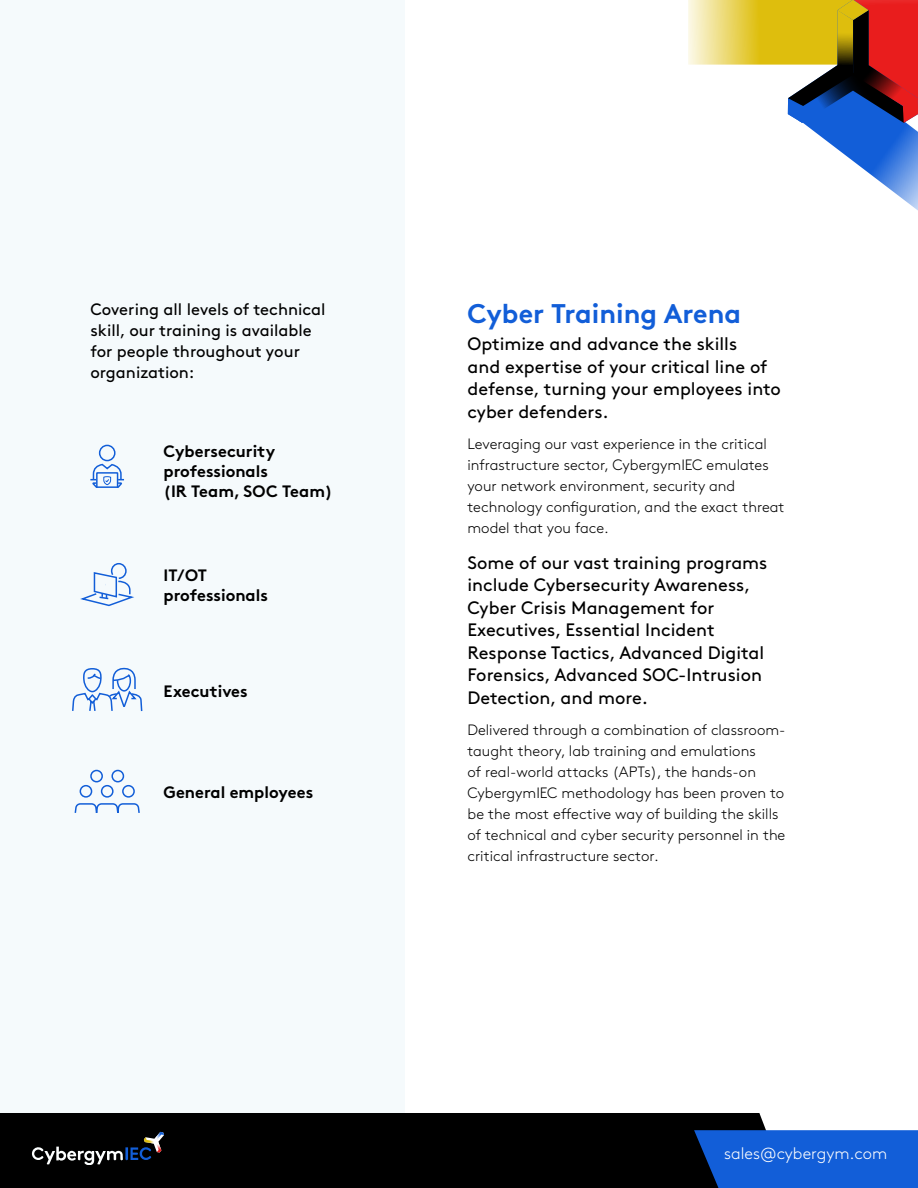
<style>
.page{position:relative;width:918px;height:1188px;background:#fff}
.page>*{position:absolute;margin:0;border:0;box-sizing:border-box;transform-origin:0 0}
.t1{font:700 27px "Brown Std";color:#125ed8}
.t2{font:18px/22.5px "Brown Std";color:#000}
.t3{font:16.5px/21px "Brown Std";color:#000}
.t4{font:700 16.5px/19.8px "Brown Std";color:#000}
.t5{font:300 16.5px "Brown Std";color:#fff}
.t6{font:300 15px/21px "Brown Std";color:#000}
</style>
<div class="page">
<div style="left:0;top:0;width:405px;height:1159px;background:#f5fafc"></div>
<div style="left:0;top:1113px;width:766px;height:75px;background:#000"></div>
<svg style="left:694px;top:1130px;width:224px;height:58px;background:#1159cc"></svg>
<svg style="left:688px;top:0;width:230px;height:211px"></svg>
<svg style="left:72px;top:667px;width:71px;height:45px"></svg>
<svg style="left:74px;top:769px;width:66px;height:44px"></svg>
<svg style="left:80px;top:563px;width:54px;height:44px"></svg>
<div style="left:99px;top:445px;width:17px;height:16px;border:2px solid #125ed8;border-radius:50%"></div>
<svg style="left:90px;top:463px;width:34px;height:25px"></svg>
<svg style="left:32px;top:1132px;width:132px;height:32px;background:#26292d"></svg>
<p class="t3" style="left:90px;top:299px;width:237px">Covering all levels of technical skill, our training is available for people throughout your organization:</p>
<h1 class="t1" style="left:467px;top:297px;width:275px">Cyber Training Arena</h1>
<p class="t2" style="left:467px;top:333px;width:315px">Optimize and advance the skills<br>and expertise of your critical line of defense, turning your employees into cyber defenders.</p>
<p class="t6" style="left:467px;top:434px;width:319px">Leveraging our vast experience in the critical infrastructure sector, CybergymIEC emulates your network environment, security and technology configuration, and the exact threat model that you face.</p>
<p class="t2" style="left:467px;top:551px;width:301px">Some of our vast training programs include Cybersecurity Awareness,<br>Cyber Crisis Management for<br>Executives, Essential Incident<br>Response Tactics, Advanced Digital<br>Forensics, Advanced SOC-Intrusion<br>Detection, and more.</p>
<p class="t6" style="left:467px;top:720px;width:320px">Delivered through a combination of classroom&shy;taught theory, lab training and emulations<br>of real-world attacks (APTs), the hands-on CybergymIEC methodology has been proven to be the most effective way of building the skills of technical and cyber security personnel in the critical infrastructure sector.</p>
<p class="t4" style="left:164px;top:441px;width:171px">Cybersecurity professionals<br>(IR Team, SOC Team)</p>
<p class="t4" style="left:164px;top:565px;width:106px">IT/OT professionals</p>
<p class="t4" style="left:164px;top:681px;width:86px">Executives</p>
<p class="t4" style="left:164px;top:782px;width:151px">General employees</p>
<p class="t5" style="left:724px;top:1144px;width:165px">sales@cybergym.com</p>
</div>
